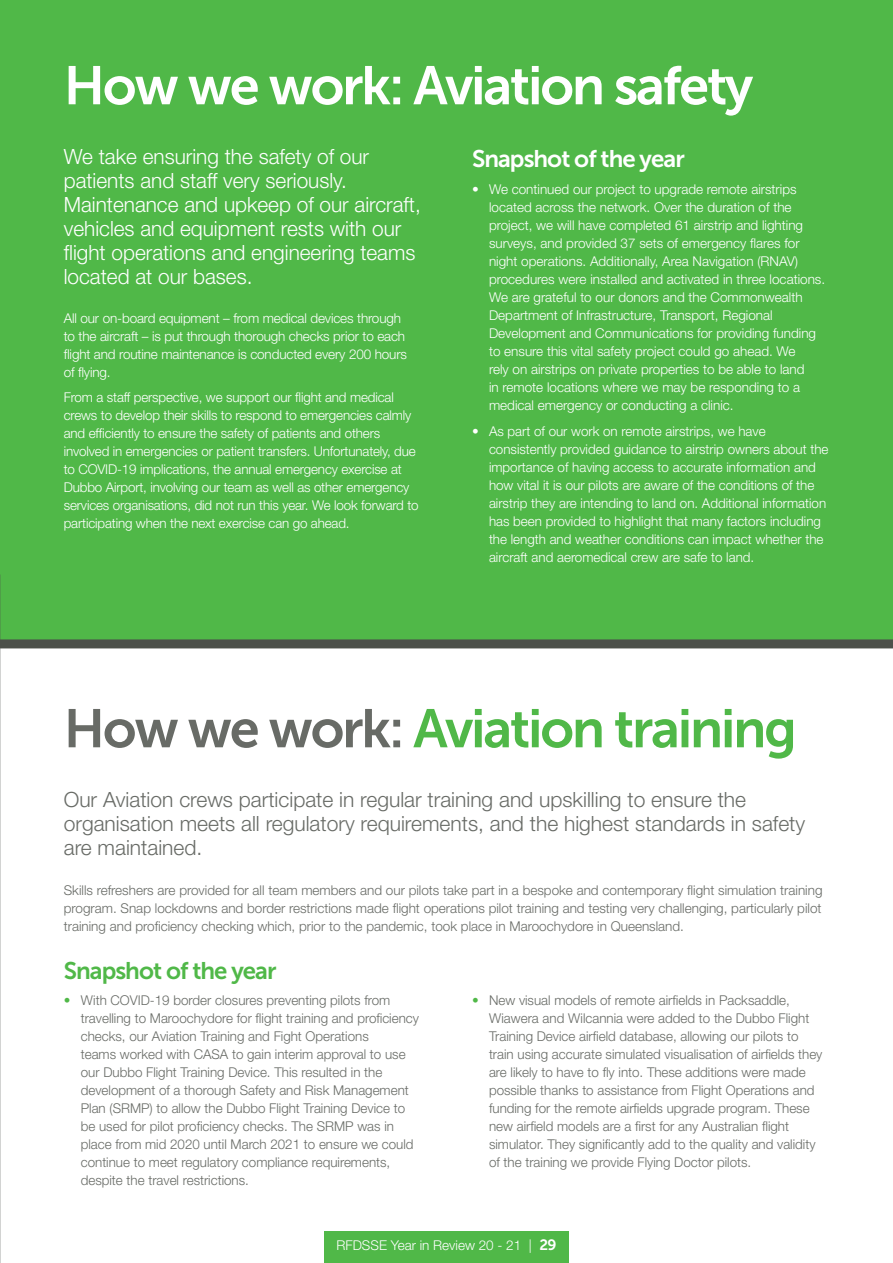
<style>
.page{position:relative;width:893px;height:1263px;background:#fff}
.page>*{position:absolute;margin:0;border:0;box-sizing:border-box;transform-origin:0 0}
.t1{font:54px "Museo Sans 700";letter-spacing:-.04em;color:#50b848}
.t2{font:54px "Museo Sans 700";letter-spacing:-.04em;color:#fff}
.t3{font:24px "Museo Sans 700";letter-spacing:-.04em;color:#fff}
.t4{font:24px "Museo Sans 700";letter-spacing:-.04em;color:#50b848}
.t5{font:300 21px/24px "Helvetica Neue LT Pro";color:#fff}
.t6{font:300 21px/24px "Helvetica Neue LT Pro";color:#686b66}
.t7{font:300 13.5px/18px "Helvetica Neue LT Pro";color:#fff}
.t8{font:300 13.5px/18px "Helvetica Neue LT Pro";color:#686b66}
.s1{color:#686b66}
.s2{color:#50b848}
.s3{font-family:"Museo Sans 700";font-weight:400;font-size:15px}
</style>
<div class="page">
<div style="left:0;top:0;width:893px;height:644px;background:#50b848"></div>
<div style="left:0;top:639px;width:893px;height:9px;background:#4c504a"></div>
<div style="left:324px;top:1231px;width:244px;height:32px;background:#50b848"></div>
<h1 class="t2" style="left:64px;top:56px;width:691px">How we work: Aviation safety</h1>
<h3 class="t5" style="left:64px;top:144px;width:359px">We take ensuring the safety of our patients and staff very seriously.<br>Maintenance and upkeep of our aircraft, vehicles and equipment rests with our flight operations and engineering teams located at our bases.</h3>
<p class="t7" style="left:64px;top:309px;width:345px">All our on-board equipment – from medical devices through to the aircraft – is put through thorough checks prior to each flight and routine maintenance is conducted every 200 hours of flying.</p>
<p class="t7" style="left:64px;top:388px;width:356px">From a staff perspective, we support our flight and medical crews to develop their skills to respond to emergencies calmly and efficiently to ensure the safety of patients and others involved in emergencies or patient transfers. Unfortunately, due to COVID-19 implications, the annual emergency exercise at Dubbo Airport, involving our team as well as other emergency services organisations, did not run this year. We look forward to participating when the next exercise can go ahead.</p>
<h2 class="t3" style="left:472px;top:146px;width:214px">Snapshot of the year</h2>
<p class="t7" style="left:489px;top:180px;width:338px;text-indent:-17px">• We continued our project to upgrade remote airstrips located across the network. Over the duration of the project, we will have completed 61 airstrip and lighting surveys, and provided 37 sets of emergency flares for night operations. Additionally, Area Navigation (RNAV) procedures were installed and activated in three locations.<br>We are grateful to our donors and the Commonwealth Department of Infrastructure, Transport, Regional Development and Communications for providing funding to ensure this vital safety project could go ahead. We<br>rely on airstrips on private properties to be able to land<br>in remote locations where we may be responding to a medical emergency or conducting a clinic.</p>
<p class="t7" style="left:489px;top:422px;width:341px;text-indent:-17px">• As part of our work on remote airstrips, we have consistently provided guidance to airstrip owners about the importance of having access to accurate information and how vital it is our pilots are aware of the conditions of the airstrip they are intending to land on. Additional information has been provided to highlight that many factors including the length and weather conditions can impact whether the aircraft and aeromedical crew are safe to land.</p>
<h1 class="t1" style="left:64px;top:698px;width:734px"><span class="s1">How we work:</span> Aviation training</h1>
<h3 class="t6" style="left:64px;top:787px;width:743px">Our Aviation crews participate in regular training and upskilling to ensure the organisation meets all regulatory requirements, and the highest standards in safety are maintained.</h3>
<p class="t8" style="left:64px;top:881px;width:760px;text-align:justify">Skills refreshers are provided for all team members and our pilots take part in a bespoke and contemporary flight simulation training program. Snap lockdowns and border restrictions made flight operations pilot training and testing very challenging, particularly pilot training and proficiency checking which, prior to the pandemic, took place in Maroochydore in Queensland.</p>
<h2 class="t4" style="left:64px;top:957px;width:214px">Snapshot of the year</h2>
<p class="t8" style="left:81px;top:991px;width:340px;text-indent:-17px"><span class="s2">•</span> With COVID-19 border closures preventing pilots from travelling to Maroochydore for flight training and proficiency checks, our Aviation Training and Fight Operations<br>teams worked with CASA to gain interim approval to use our Dubbo Flight Training Device. This resulted in the development of a thorough Safety and Risk Management Plan (SRMP) to allow the Dubbo Flight Training Device to be used for pilot proficiency checks. The SRMP was in place from mid 2020 until March 2021 to ensure we could continue to meet regulatory compliance requirements, despite the travel restrictions.</p>
<p class="t8" style="left:489px;top:991px;width:335px;text-indent:-17px"><span class="s2">•</span> New visual models of remote airfields in Packsaddle, Wiawera and Wilcannia were added to the Dubbo Flight Training Device airfield database, allowing our pilots to train using accurate simulated visualisation of airfields they are likely to have to fly into. These additions were made possible thanks to assistance from Flight Operations and funding for the remote airfields upgrade program. These new airfield models are a first for any Australian flight simulator. They significantly add to the quality and validity of the training we provide Flying Doctor pilots.</p>
<p class="t7" style="left:336px;top:1236px;width:222px">RFDSSE Year in Review 20 - 21 | <span class="s3">29</span></p>
</div>
